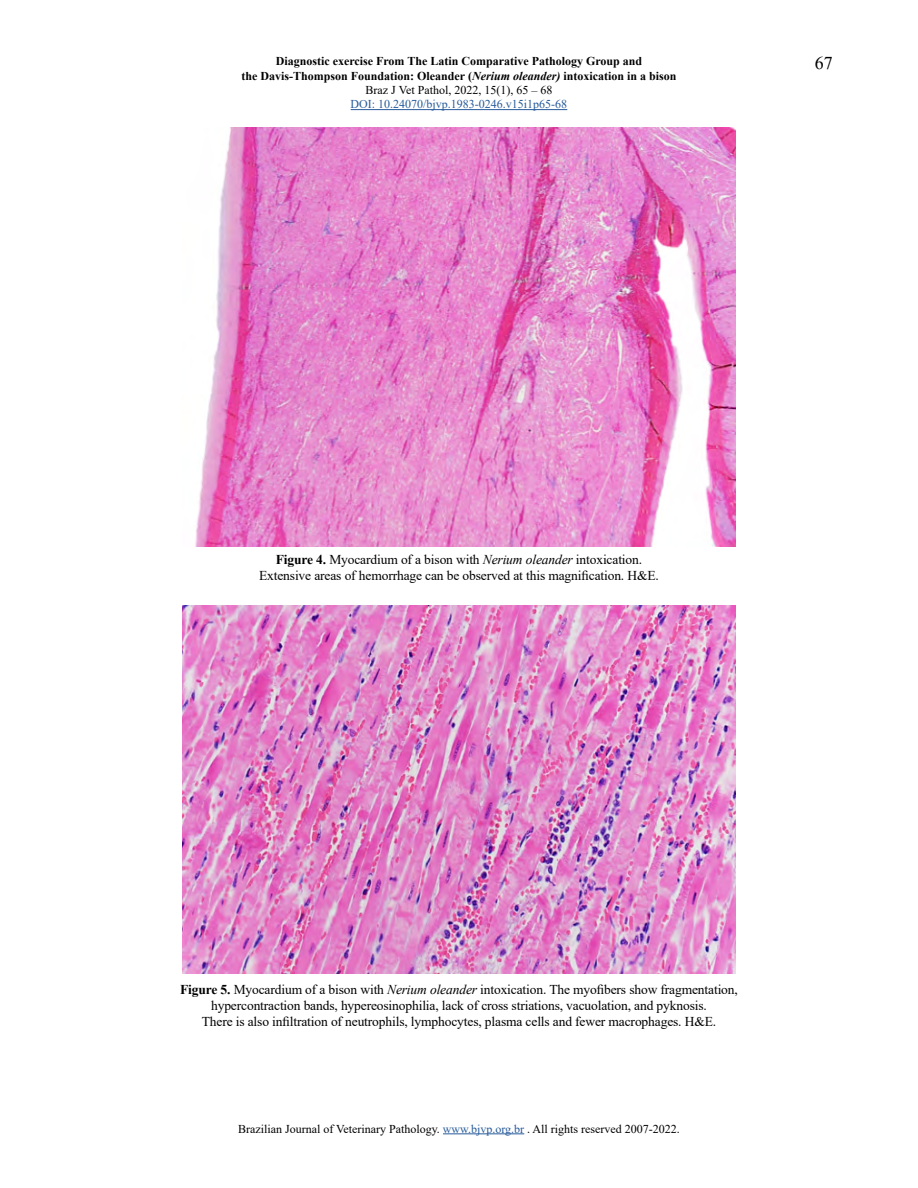
<style>
.page{position:relative;width:918px;height:1188px;background:#fff}
.page>*{position:absolute;margin:0;border:0;box-sizing:border-box;transform-origin:0 0}
.t1{font:18px "Times New Roman";color:#000}
.t2{font:13.5px/16.2px "Times New Roman";letter-spacing:-.01em;color:#000;text-align:center}
.t3{font:700 12px/14.4px "Times New Roman";color:#000;text-align:center}
.t4{font:12px "Times New Roman";color:#000}
.t5{font:12px "Times New Roman";color:#275b9b}
.s1{font-style:italic}
.s2{font-weight:400}
.s3{font-weight:700}
.s4{color:#275b9b}
</style>
<div class="page">
<hr style="left:443px;top:1134px;width:81px;height:1px;background:#275b9b">
<hr style="left:351px;top:109px;width:216px;height:1px;background:#275b9b">
<img style="left:195px;top:128px;width:540px;height:418px">
<img style="left:183px;top:606px;width:552px;height:368px">
<p class="t3" style="left:242px;top:54px;width:436px">Diagnostic exercise From The Latin Comparative Pathology Group and<br>the Davis-Thompson Foundation: Oleander (<span class="s1">Nerium oleander)</span> intoxication in a bison<br><span class="s2">Braz J Vet Pathol, 2022, 15(1), 65 – 68</span></p>
<p class="t5" style="left:351px;top:96px;width:218px">DOI: 10.24070/bjvp.1983-0246.v15i1p65-68</p>
<h1 class="t1" style="left:815px;top:51px;width:19px">67</h1>
<p class="t2" style="left:259px;top:551px;width:401px"><span class="s3">Figure 4.</span> Myocardium of a bison with <span class="s1">Nerium oleander</span> intoxication.<br>Extensive areas of hemorrhage can be observed at this magnification. H&amp;E.</p>
<p class="t2" style="left:180px;top:981px;width:559px"><span class="s3">Figure 5.</span> Myocardium of a bison with <span class="s1">Nerium oleander</span> intoxication. The myofibers show fragmentation, hypercontraction bands, hypereosinophilia, lack of cross striations, vacuolation, and pyknosis.<br>There is also infiltration of neutrophils, lymphocytes, plasma cells and fewer macrophages. H&amp;E.</p>
<p class="t4" style="left:238px;top:1120px;width:443px">Brazilian Journal of Veterinary Pathology. <span class="s4">www.bjvp.org.br</span> . All rights reserved 2007-2022.</p>
</div>
